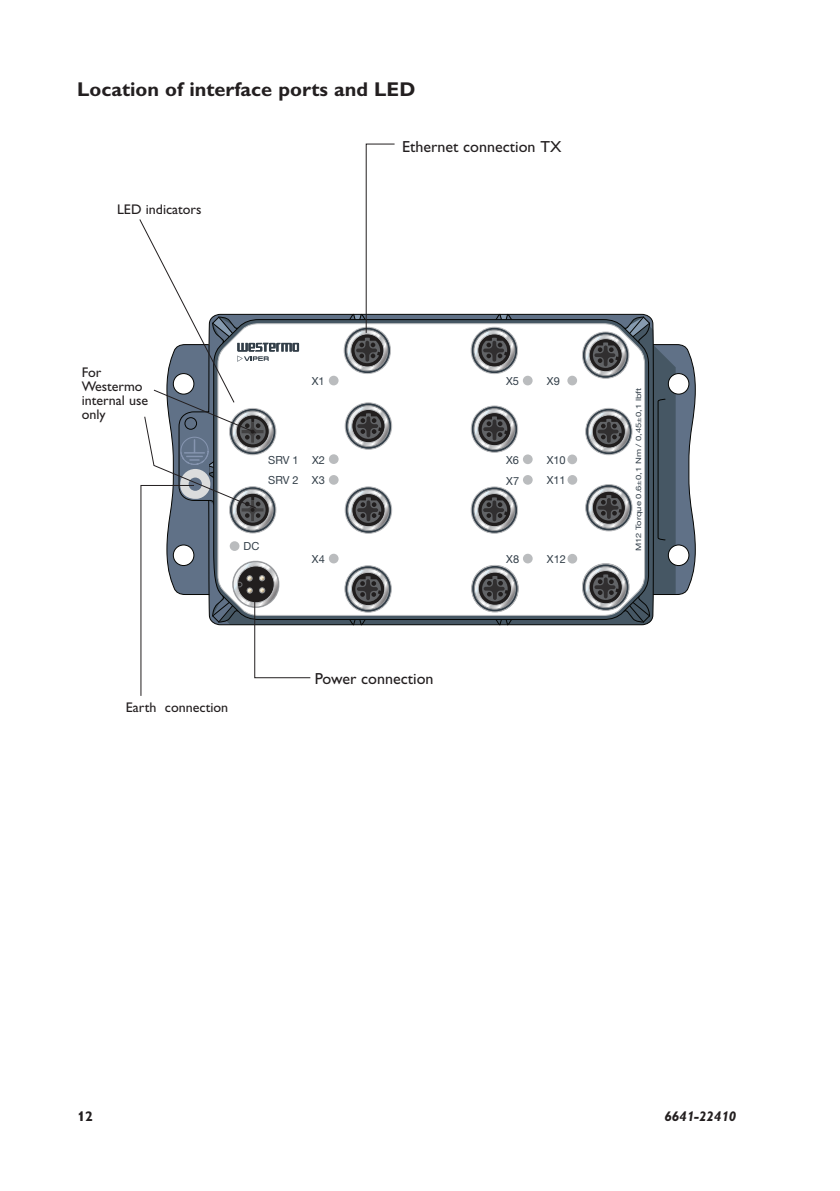
<style>
.page{position:relative;width:840px;height:1191px;background:#fff}
.page>*{position:absolute;margin:0;border:0;box-sizing:border-box;transform-origin:0 0}
.Underrubrik__2{font:700 20px "Gill Alt One Mod";color:#231f20}
.Bildtext{font:16px "Gill Alt One Mod";color:#231f20}
.hf_mellanrubbe__3{font:14px/14px "Gill Alt One Mod";color:#231f20}
.t1{font:italic 700 14px "Gill Alt One Mod";color:#231f20}
.t2{font:700 14px "Gill Alt One Mod";color:#231f20}
.t3{font:11px/20.4px "Helvetica Neue LT";color:#323e48}
.t4{font:7.4px "Helvetica Neue LT";color:#323e48;scale:1.29 1}
</style>
<div class="page">
<svg style="left:324px;top:314px;width:327px;height:311px;background:#3e4c57"></svg>
<svg style="left:324px;top:323px;width:268px;height:293px"></svg>
<div style="left:328px;top:376px;width:10px;height:9px;background:#babcbe;border-radius:50%"></div>
<div style="left:522px;top:376px;width:10px;height:9px;background:#babcbe;border-radius:50%"></div>
<div style="left:567px;top:376px;width:9px;height:9px;background:#babcbe;border-radius:50%"></div>
<div style="left:522px;top:454px;width:10px;height:10px;background:#babcbe;border-radius:50%"></div>
<div style="left:567px;top:454px;width:9px;height:10px;background:#babcbe;border-radius:50%"></div>
<div style="left:522px;top:475px;width:10px;height:10px;background:#babcbe;border-radius:50%"></div>
<div style="left:567px;top:475px;width:10px;height:10px;background:#babcbe;border-radius:50%"></div>
<div style="left:522px;top:554px;width:10px;height:9px;background:#babcbe;border-radius:50%"></div>
<div style="left:567px;top:554px;width:10px;height:9px;background:#babcbe;border-radius:50%"></div>
<div style="left:329px;top:454px;width:9px;height:10px;background:#babcbe;border-radius:50%"></div>
<div style="left:329px;top:475px;width:9px;height:10px;background:#babcbe;border-radius:50%"></div>
<div style="left:328px;top:554px;width:10px;height:9px;background:#babcbe;border-radius:50%"></div>
<svg style="left:423px;top:593px;width:9px;height:16px"></svg>
<svg style="left:471px;top:327px;width:46px;height:46px"></svg>
<div style="left:471px;top:327px;width:46px;height:47px;border:1px solid #bbbcbe;border-radius:50%"></div>
<svg style="left:473px;top:330px;width:41px;height:41px"></svg>
<div style="left:473px;top:330px;width:41px;height:41px;border:1px solid #929497;border-radius:50%"></div>
<svg style="left:477px;top:334px;width:33px;height:33px"></svg>
<div style="left:477px;top:334px;width:34px;height:33px;border:1px solid #babcbe;border-radius:50%"></div>
<svg style="left:481px;top:338px;width:26px;height:25px"></svg>
<svg style="left:344px;top:327px;width:46px;height:46px"></svg>
<div style="left:344px;top:327px;width:46px;height:47px;border:1px solid #bbbcbe;border-radius:50%"></div>
<svg style="left:347px;top:330px;width:40px;height:41px"></svg>
<div style="left:346px;top:330px;width:42px;height:41px;border:1px solid #929497;border-radius:50%"></div>
<svg style="left:350px;top:334px;width:33px;height:33px"></svg>
<div style="left:350px;top:334px;width:34px;height:33px;border:1px solid #babcbe;border-radius:50%"></div>
<svg style="left:471px;top:406px;width:46px;height:46px"></svg>
<div style="left:471px;top:406px;width:46px;height:46px;border:1px solid #bbbcbe;border-radius:50%"></div>
<svg style="left:474px;top:409px;width:40px;height:40px"></svg>
<div style="left:473px;top:408px;width:42px;height:42px;border:1px solid #929497;border-radius:50%"></div>
<svg style="left:477px;top:412px;width:33px;height:34px"></svg>
<div style="left:477px;top:412px;width:34px;height:34px;border:1px solid #babcbe;border-radius:50%"></div>
<svg style="left:481px;top:416px;width:26px;height:26px"></svg>
<svg style="left:471px;top:487px;width:46px;height:46px"></svg>
<div style="left:471px;top:487px;width:46px;height:46px;border:1px solid #bbbcbe;border-radius:50%"></div>
<svg style="left:473px;top:490px;width:41px;height:40px"></svg>
<div style="left:473px;top:489px;width:41px;height:41px;border:1px solid #929497;border-radius:50%"></div>
<svg style="left:477px;top:493px;width:33px;height:33px"></svg>
<div style="left:477px;top:493px;width:34px;height:34px;border:1px solid #babcbe;border-radius:50%"></div>
<svg style="left:481px;top:497px;width:26px;height:26px"></svg>
<svg style="left:582px;top:332px;width:46px;height:46px"></svg>
<svg style="left:585px;top:335px;width:40px;height:40px"></svg>
<div style="left:584px;top:334px;width:42px;height:42px;border:1px solid #929497;border-radius:50%"></div>
<svg style="left:588px;top:338px;width:34px;height:34px"></svg>
<div style="left:588px;top:338px;width:34px;height:34px;border:1px solid #babcbe;border-radius:50%"></div>
<svg style="left:585px;top:408px;width:46px;height:47px"></svg>
<svg style="left:588px;top:411px;width:41px;height:41px"></svg>
<div style="left:588px;top:411px;width:41px;height:41px;border:1px solid #929497;border-radius:50%"></div>
<div style="left:591px;top:415px;width:34px;height:33px;border:1px solid #babcbe;border-radius:50%"></div>
<svg style="left:585px;top:484px;width:46px;height:47px"></svg>
<svg style="left:588px;top:487px;width:41px;height:41px"></svg>
<div style="left:588px;top:487px;width:41px;height:41px;border:1px solid #929497;border-radius:50%"></div>
<div style="left:591px;top:491px;width:34px;height:33px;border:1px solid #babcbe;border-radius:50%"></div>
<svg style="left:345px;top:403px;width:46px;height:46px"></svg>
<div style="left:345px;top:403px;width:46px;height:46px;border:1px solid #bbbcbe;border-radius:50%"></div>
<svg style="left:348px;top:405px;width:40px;height:41px"></svg>
<div style="left:347px;top:405px;width:42px;height:42px;border:1px solid #929497;border-radius:50%"></div>
<svg style="left:351px;top:409px;width:34px;height:34px"></svg>
<div style="left:351px;top:409px;width:34px;height:34px;border:1px solid #babcbe;border-radius:50%"></div>
<svg style="left:355px;top:413px;width:26px;height:26px"></svg>
<svg style="left:345px;top:487px;width:46px;height:46px"></svg>
<div style="left:345px;top:487px;width:46px;height:46px;border:1px solid #bbbcbe;border-radius:50%"></div>
<svg style="left:348px;top:489px;width:40px;height:41px"></svg>
<div style="left:347px;top:489px;width:42px;height:42px;border:1px solid #929497;border-radius:50%"></div>
<svg style="left:351px;top:493px;width:34px;height:34px"></svg>
<div style="left:351px;top:493px;width:34px;height:34px;border:1px solid #babcbe;border-radius:50%"></div>
<svg style="left:355px;top:497px;width:26px;height:26px"></svg>
<svg style="left:471px;top:565px;width:47px;height:47px"></svg>
<svg style="left:474px;top:568px;width:41px;height:41px"></svg>
<div style="left:474px;top:568px;width:41px;height:41px;border:1px solid #929497;border-radius:50%"></div>
<svg style="left:478px;top:572px;width:33px;height:33px"></svg>
<div style="left:478px;top:572px;width:33px;height:33px;border:1px solid #babcbe;border-radius:50%"></div>
<svg style="left:482px;top:576px;width:25px;height:25px"></svg>
<svg style="left:582px;top:564px;width:46px;height:46px"></svg>
<svg style="left:585px;top:566px;width:41px;height:41px"></svg>
<div style="left:584px;top:566px;width:42px;height:42px;border:1px solid #929497;border-radius:50%"></div>
<svg style="left:588px;top:570px;width:34px;height:34px"></svg>
<div style="left:588px;top:570px;width:34px;height:34px;border:1px solid #babcbe;border-radius:50%"></div>
<svg style="left:592px;top:317px;width:103px;height:305px"></svg>
<svg style="left:344px;top:565px;width:47px;height:47px"></svg>
<svg style="left:347px;top:568px;width:41px;height:41px"></svg>
<div style="left:347px;top:568px;width:41px;height:41px;border:1px solid #929497;border-radius:50%"></div>
<svg style="left:351px;top:572px;width:33px;height:33px"></svg>
<div style="left:351px;top:572px;width:33px;height:34px;border:1px solid #babcbe;border-radius:50%"></div>
<svg style="left:355px;top:576px;width:25px;height:26px"></svg>
<svg style="left:349px;top:143px;width:46px;height:220px"></svg>
<svg style="left:506px;top:377px;width:12px;height:8px"></svg>
<svg style="left:546px;top:377px;width:13px;height:8px"></svg>
<svg style="left:505px;top:456px;width:13px;height:8px"></svg>
<svg style="left:546px;top:456px;width:19px;height:8px"></svg>
<svg style="left:506px;top:477px;width:12px;height:8px"></svg>
<svg style="left:546px;top:476px;width:17px;height:8px"></svg>
<svg style="left:546px;top:555px;width:19px;height:8px"></svg>
<svg style="left:139px;top:219px;width:185px;height:477px"></svg>
<svg style="left:506px;top:555px;width:12px;height:8px"></svg>
<p class="Underrubrik__2" style="left:77px;top:78px;width:339px">Location of interface ports and LED</p>
<p class="hf_mellanrubbe__3" style="left:117px;top:202px;width:86px">LED indicators</p>
<p class="hf_mellanrubbe__3" style="left:82px;top:365px;width:68px">For<br>Westermo internal use only</p>
<p class="t3" style="left:268px;top:450px;width:32px;rotate:-1deg">SRV 1</p>
<p class="t3" style="left:311px;top:450px;width:15px;rotate:-1deg">X2<br>X3</p>
<p class="t3" style="left:268px;top:470px;width:32px;rotate:-1deg">SRV 2</p>
<p class="Bildtext" style="left:402px;top:138px;width:161px">Ethernet connection TX</p>
<p class="hf_mellanrubbe__3" style="left:126px;top:701px;width:104px">Earth connection</p>
<p class="Bildtext" style="left:314px;top:670px;width:120px">Power connection</p>
<p class="t4" style="left:633px;top:551px;width:128px;rotate:-90deg">M12 Torque 0.6±0,1 Nm / 0,45±0,1 lbft</p>
<p class="t2" style="left:77px;top:1108px;width:17px">12</p>
<p class="t1" style="left:664px;top:1108px;width:73px">6641-22410</p>
</div>
